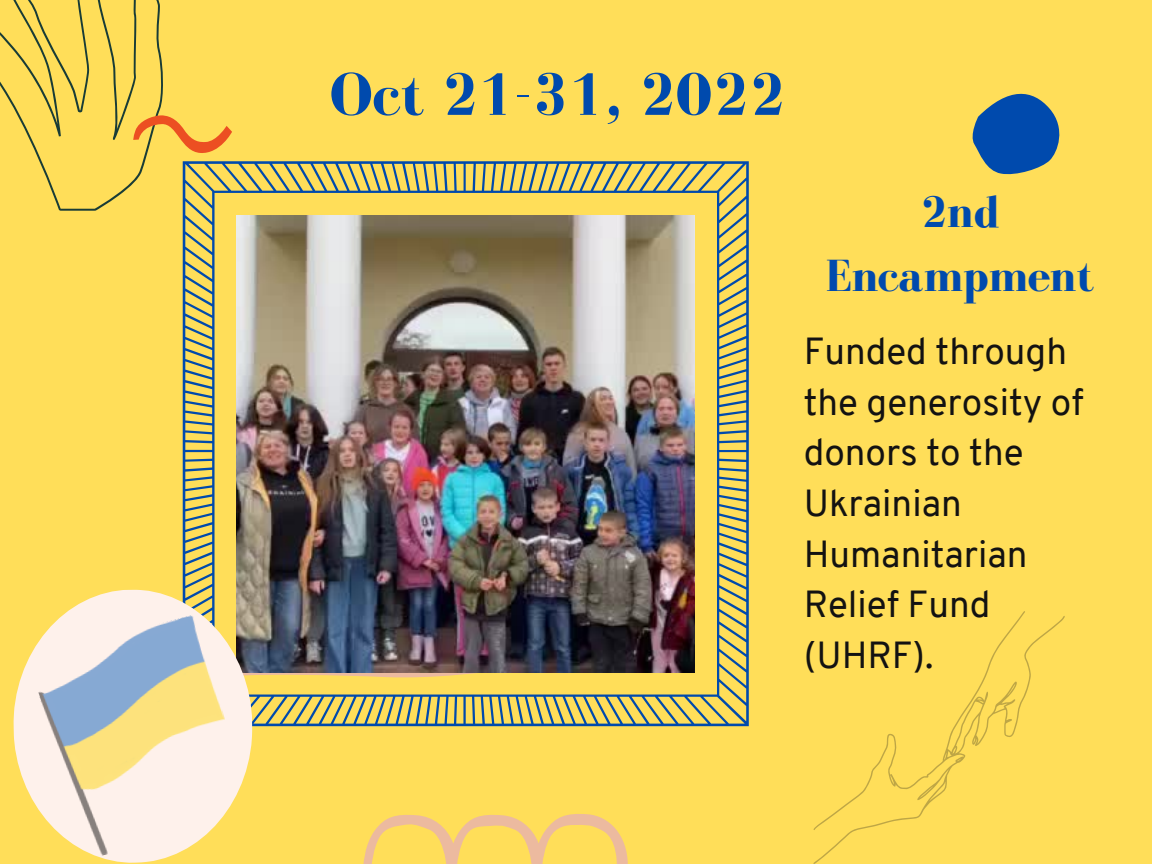
<style>
.page{position:relative;width:1152px;height:864px;background:#ffde59}
.page>*{position:absolute;margin:0;border:0;box-sizing:border-box;transform-origin:0 0}
.t1{font:700 61.8px "Bodoni FLF";color:#004aad}
.t2{font:700 46.35px/64.2px "Bodoni FLF";color:#004aad;text-align:center}
.t3{font:36.75px/50.7px "Overpass";color:#131212}
</style>
<div class="page">
<svg style="left:972px;top:93px;width:88px;height:82px"></svg>
<svg style="left:0;top:0;width:232px;height:211px"></svg>
<svg style="left:364px;top:814px;width:264px;height:50px"></svg>
<svg style="left:813px;top:611px;width:252px;height:253px"></svg>
<img style="left:183px;top:161px;width:566px;height:565px">
<svg style="left:13px;top:587px;width:242px;height:276px"></svg>
<img style="left:29px;top:614px;width:221px;height:247px">
<h1 class="t1" style="left:329px;top:61px;width:458px">Oct 21-31, 2022</h1>
<p class="t2" style="left:826px;top:179px;width:270px">2nd<br>Encampment</p>
<p class="t3" style="left:804px;top:330px;width:282px">Funded through the generosity of donors to the<br>Ukrainian<br>Humanitarian<br>Relief Fund (UHRF).</p>
</div>
